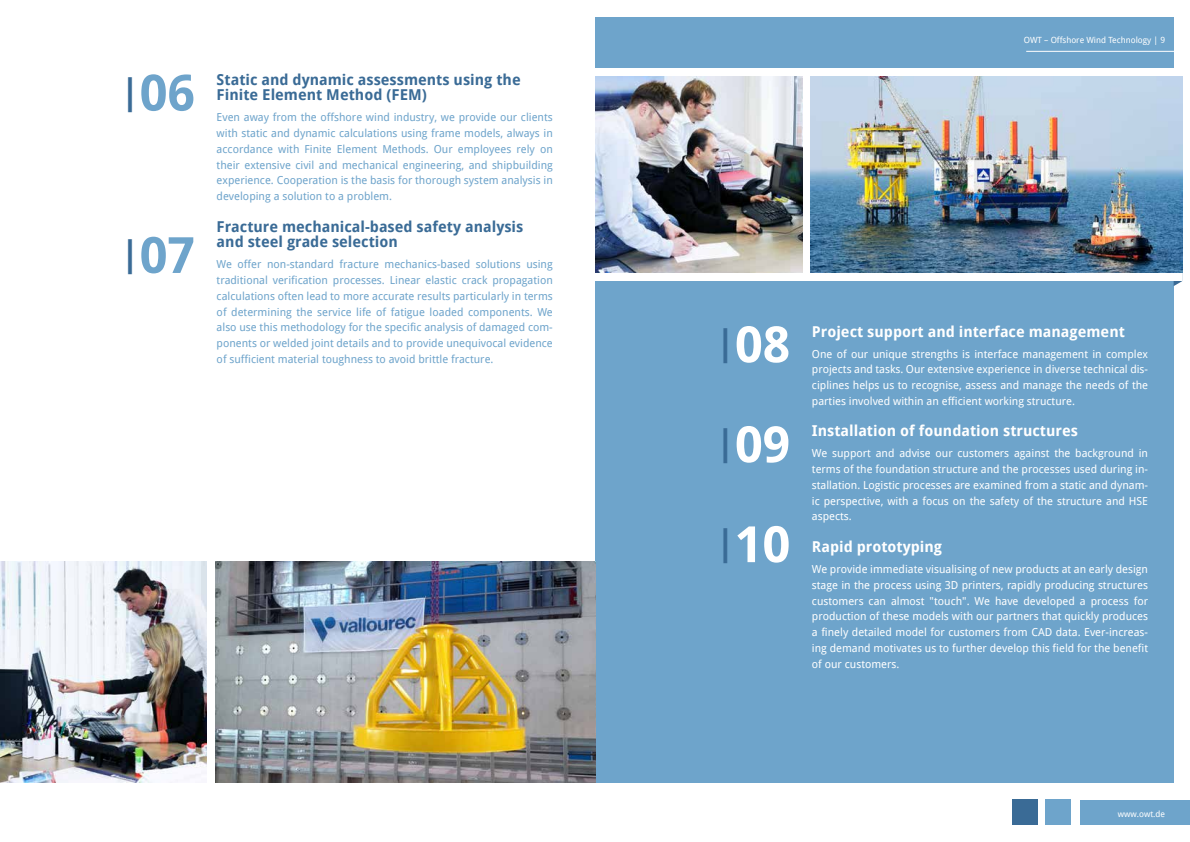
<style>
.page{position:relative;width:1190px;height:842px;background:#fff}
.page>*{position:absolute;margin:0;border:0;box-sizing:border-box;transform-origin:0 0}
.t1{font:700 50px "Droid Sans";color:#fff}
.t2{font:700 50px "Droid Sans";color:#6ea4cb}
.t3{font:700 15px/15.8px "Droid Sans";color:#3a6b96}
.t4{font:700 15px "Droid Sans";color:#fff}
.t5{font:11px/15.8px "Droid Sans";color:#fff;text-align:justify}
.t6{font:11px/15.8px "Droid Sans";color:#6ea4cb;text-align:justify}
.t7{font:8.5px "Droid Sans";color:#fff}
.s1{font-size:35px;color:#3a6b96}
</style>
<div class="page">
<div style="left:1081px;top:800px;width:109px;height:24px;background:#6ea4cb"></div>
<div style="left:1046px;top:799px;width:25px;height:26px;background:#6ea4cb"></div>
<div style="left:1012px;top:799px;width:26px;height:26px;background:#3a6b96"></div>
<div style="left:595px;top:18px;width:579px;height:764px;background:#6ea4cb"></div>
<svg style="left:1174px;top:281px;width:8px;height:5px"></svg>
<div style="left:595px;top:68px;width:587px;height:213px;background:#fff"></div>
<img style="left:215px;top:561px;width:380px;height:221px">
<img style="left:0;top:561px;width:207px;height:221px">
<img style="left:595px;top:77px;width:207px;height:195px">
<img style="left:811px;top:77px;width:371px;height:195px">
<hr style="left:1026px;top:51px;width:164px;height:1px;background:#fff">
<h1 class="t2" style="left:121px;top:64px;width:76px"><span class="s1">|</span>06</h1>
<h1 class="t2" style="left:121px;top:226px;width:76px"><span class="s1">|</span>07</h1>
<h2 class="t3" style="left:217px;top:71px;width:306px">Static and dynamic assessments using the<br>Finite Element Method (FEM)</h2>
<p class="t6" style="left:217px;top:110px;width:338px">Even away from the offshore wind industry, we provide our clients with static and dynamic calculations using frame models, always in accordance with Finite Element Methods. Our employees rely on their extensive civil and mechanical engineering, and shipbuilding experience. Cooperation is the basis for thorough system analysis in developing a solution to a problem.</p>
<h2 class="t3" style="left:217px;top:218px;width:308px">Fracture mechanical-based safety analysis and steel grade selection</h2>
<p class="t6" style="left:217px;top:257px;width:338px">We offer non-standard fracture mechanics-based solutions using traditional verification processes. Linear elastic crack propagation calculations often lead to more accurate results particularly in terms of determining the service life of fatigue loaded components. We also use this methodology for the specific analysis of damaged com&shy;ponents or welded joint details and to provide unequivocal evidence of sufficient material toughness to avoid brittle fracture.</p>
<p class="t7" style="left:1024px;top:35px;width:143px">OWT – Offshore Wind Technology | 9</p>
<h1 class="t1" style="left:716px;top:316px;width:76px"><span class="s1">|</span>08</h1>
<h1 class="t1" style="left:716px;top:416px;width:76px"><span class="s1">|</span>09</h1>
<h1 class="t1" style="left:716px;top:515px;width:76px"><span class="s1">|</span>10</h1>
<h2 class="t4" style="left:812px;top:323px;width:314px">Project support and interface management</h2>
<p class="t5" style="left:812px;top:346px;width:338px">One of our unique strengths is interface management in complex projects and tasks. Our extensive experience in diverse technical dis&shy;ciplines helps us to recognise, assess and manage the needs of the parties involved within an efficient working structure.</p>
<h2 class="t4" style="left:812px;top:422px;width:268px">Installation of foundation structures</h2>
<p class="t5" style="left:812px;top:446px;width:338px">We support and advise our customers against the background in terms of the foundation structure and the processes used during in&shy;stallation. Logistic processes are examined from a static and dynam&shy;ic perspective, with a focus on the safety of the structure and HSE aspects.</p>
<h2 class="t4" style="left:812px;top:538px;width:132px">Rapid prototyping</h2>
<p class="t5" style="left:812px;top:561px;width:338px">We provide immediate visualising of new products at an early design stage in the process using 3D printers, rapidly producing structures customers can almost "touch". We have developed a process for production of these models with our partners that quickly produces a finely detailed model for customers from CAD data. Ever-increas&shy;ing demand motivates us to further develop this field for the benefit of our customers.</p>
<p class="t7" style="left:1118px;top:809px;width:49px">www.owt.de</p>
</div>
